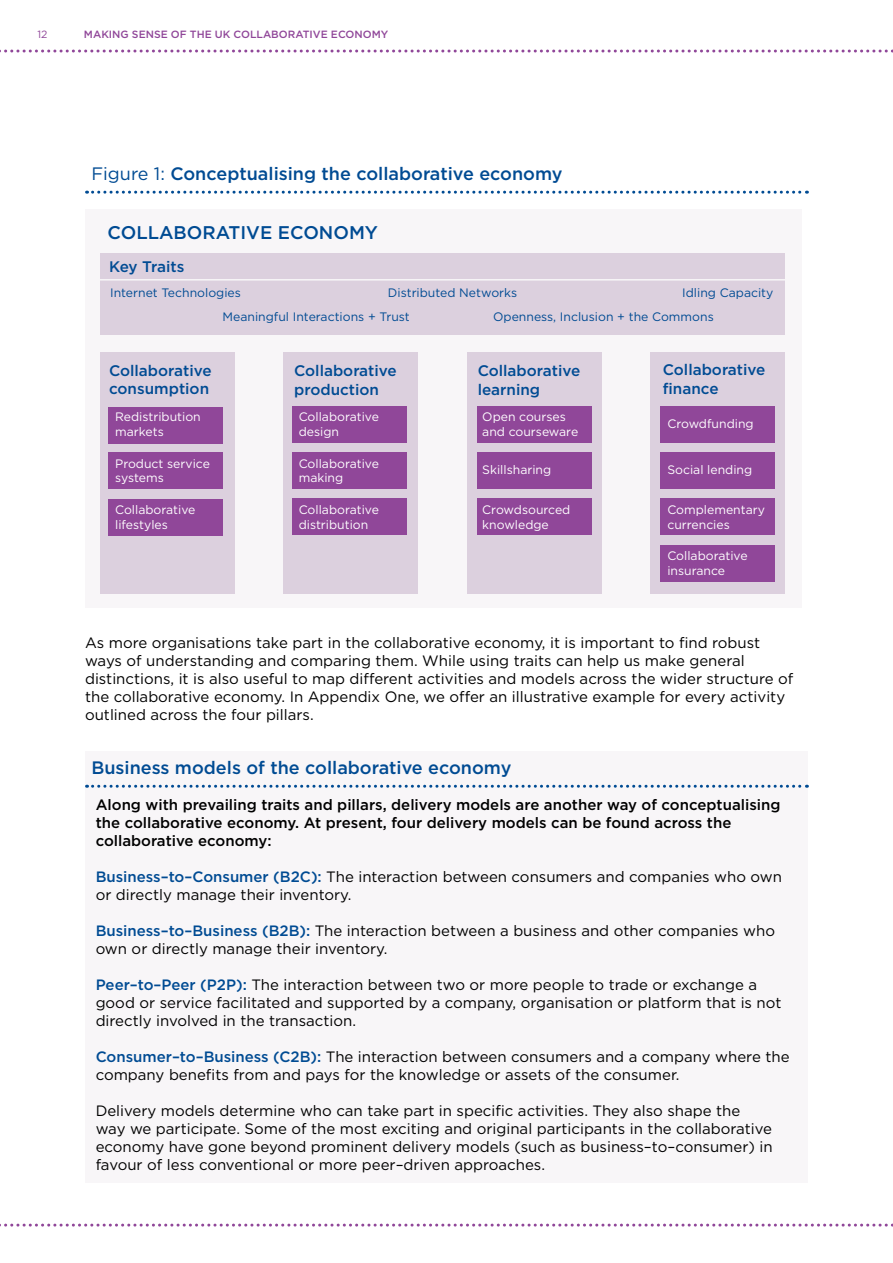
<style>
.page{position:relative;width:893px;height:1263px;background:#fff}
.page>*{position:absolute;margin:0;border:0;box-sizing:border-box;transform-origin:0 0}
.t1{font:500 18.3px "Gotham HTF";color:#004b93}
.t2{font:500 18px "Gotham HTF";color:#004b93}
.t3{font:500 15.3px/18.3px "Gotham HTF";color:#004b93}
.t4{font:500 15.3px "Gotham HTF";letter-spacing:-.025em;color:#004b93}
.t5{font:15px/18px "Gotham HTF";color:#000}
.t6{font:500 15px/18px "Gotham HTF";color:#000}
.t7{font:12.3px/14.7px "Gotham HTF";color:#fff}
.t8{font:12.3px "Gotham HTF";color:#004b93}
.t9{font:500 10.5px "Gotham HTF";color:#904799}
.t10{font:10.5px "Gotham HTF";color:#904799}
.s1{font-weight:400}
.s2{font-weight:500;color:#004b93}
</style>
<div class="page">
<svg style="left:0;top:1223px;width:893px;height:3px"></svg>
<svg style="left:0;top:50px;width:893px;height:3px"></svg>
<div style="left:85px;top:752px;width:723px;height:431px;background:#f8f6f8"></div>
<svg style="left:87px;top:191px;width:720px;height:3px"></svg>
<svg style="left:87px;top:785px;width:720px;height:3px"></svg>
<div style="left:85px;top:209px;width:717px;height:399px;background:#f8f6f8"></div>
<div style="left:651px;top:352px;width:134px;height:242px;background:#dcd0de"></div>
<div style="left:467px;top:352px;width:134px;height:242px;background:#dcd0de"></div>
<div style="left:283px;top:352px;width:135px;height:242px;background:#dcd0de"></div>
<div style="left:100px;top:352px;width:134px;height:242px;background:#dcd0de"></div>
<div style="left:109px;top:407px;width:114px;height:36px;background:#904799"></div>
<div style="left:109px;top:453px;width:114px;height:36px;background:#904799"></div>
<div style="left:109px;top:499px;width:114px;height:36px;background:#904799"></div>
<div style="left:293px;top:407px;width:114px;height:36px;background:#904799"></div>
<div style="left:293px;top:452px;width:114px;height:37px;background:#904799"></div>
<div style="left:293px;top:499px;width:114px;height:36px;background:#904799"></div>
<div style="left:478px;top:407px;width:114px;height:36px;background:#904799"></div>
<div style="left:478px;top:452px;width:114px;height:37px;background:#904799"></div>
<div style="left:478px;top:499px;width:114px;height:36px;background:#904799"></div>
<div style="left:660px;top:406px;width:115px;height:37px;background:#904799"></div>
<div style="left:660px;top:452px;width:115px;height:36px;background:#904799"></div>
<div style="left:660px;top:498px;width:115px;height:36px;background:#904799"></div>
<div style="left:660px;top:545px;width:115px;height:36px;background:#904799"></div>
<div style="left:100px;top:254px;width:685px;height:81px;background:#dcd0de"></div>
<hr style="left:94px;top:279px;width:702px;height:2px;background:#f8f6f8">
<p class="t10" style="left:37px;top:29px;width:12px">12</p>
<p class="t9" style="left:84px;top:29px;width:306px">MAKING SENSE OF THE UK COLLABORATIVE ECONOMY</p>
<p class="t2" style="left:91px;top:163px;width:473px"><span class="s1">Figure 1:</span> Conceptualising the collaborative economy</p>
<p class="t1" style="left:108px;top:222px;width:272px">COLLABORATIVE ECONOMY</p>
<p class="t4" style="left:109px;top:257px;width:77px">Key Traits</p>
<p class="t8" style="left:110px;top:286px;width:132px">Internet Technologies</p>
<p class="t8" style="left:388px;top:286px;width:131px">Distributed Networks</p>
<p class="t8" style="left:682px;top:286px;width:93px">Idling Capacity</p>
<p class="t8" style="left:223px;top:310px;width:189px">Meaningful Interactions + Trust</p>
<p class="t8" style="left:493px;top:310px;width:222px">Openness, Inclusion + the Commons</p>
<p class="t3" style="left:109px;top:361px;width:104px">Collaborative consumption</p>
<p class="t3" style="left:294px;top:361px;width:104px">Collaborative production</p>
<p class="t3" style="left:478px;top:361px;width:104px">Collaborative learning</p>
<p class="t3" style="left:663px;top:360px;width:104px">Collaborative finance</p>
<p class="t7" style="left:115px;top:409px;width:87px">Redistribution markets</p>
<p class="t7" style="left:299px;top:409px;width:82px">Collaborative design</p>
<p class="t7" style="left:482px;top:409px;width:97px">Open courses and courseware</p>
<p class="t7" style="left:667px;top:416px;width:88px">Crowdfunding</p>
<p class="t7" style="left:115px;top:456px;width:96px">Product service systems</p>
<p class="t7" style="left:299px;top:456px;width:82px">Collaborative making</p>
<p class="t7" style="left:482px;top:462px;width:70px">Skillsharing</p>
<p class="t7" style="left:667px;top:462px;width:86px">Social lending</p>
<p class="t7" style="left:115px;top:502px;width:82px">Collaborative lifestyles</p>
<p class="t7" style="left:299px;top:502px;width:82px">Collaborative distribution</p>
<p class="t7" style="left:482px;top:502px;width:90px">Crowdsourced knowledge</p>
<p class="t7" style="left:667px;top:502px;width:99px">Complementary currencies</p>
<p class="t7" style="left:667px;top:548px;width:82px">Collaborative insurance</p>
<p class="t5" style="left:85px;top:633px;width:710px">As more organisations take part in the collaborative economy, it is important to find robust ways of understanding and comparing them. While using traits can help us make general distinctions, it is also useful to map different activities and models across the wider structure of the collaborative economy. In Appendix One, we offer an illustrative example for every activity outlined across the four pillars.</p>
<p class="t2" style="left:91px;top:757px;width:422px">Business models of the collaborative economy</p>
<p class="t6" style="left:96px;top:795px;width:686px">Along with prevailing traits and pillars, delivery models are another way of conceptualising the collaborative economy. At present, four delivery models can be found across the collaborative economy:</p>
<p class="t5" style="left:96px;top:867px;width:688px"><span class="s2">Business–to–Consumer (B2C):</span> The interaction between consumers and companies who own or directly manage their inventory.</p>
<p class="t5" style="left:96px;top:921px;width:681px"><span class="s2">Business–to–Business (B2B):</span> The interaction between a business and other companies who own or directly manage their inventory.</p>
<p class="t5" style="left:96px;top:975px;width:687px"><span class="s2">Peer–to–Peer (P2P):</span> The interaction between two or more people to trade or exchange a good or service facilitated and supported by a company, organisation or platform that is not directly involved in the transaction.</p>
<p class="t5" style="left:96px;top:1047px;width:695px"><span class="s2">Consumer–to–Business (C2B):</span> The interaction between consumers and a company where the company benefits from and pays for the knowledge or assets of the consumer.</p>
<p class="t5" style="left:96px;top:1101px;width:678px">Delivery models determine who can take part in specific activities. They also shape the way we participate. Some of the most exciting and original participants in the collaborative economy have gone beyond prominent delivery models (such as business–to–consumer) in favour of less conventional or more peer–driven approaches.</p>
</div>
